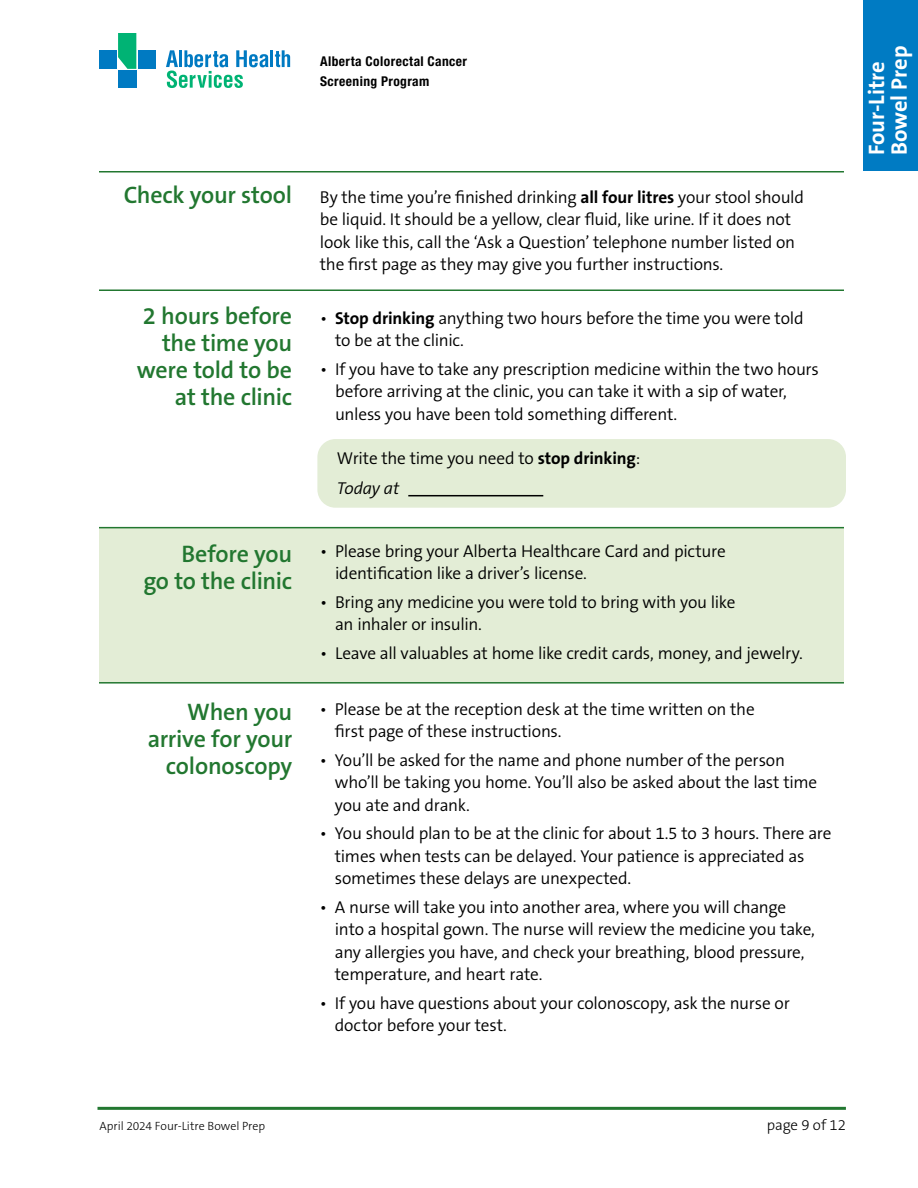
<style>
.page{position:relative;width:918px;height:1188px;background:#fff}
.page>*{position:absolute;margin:0;border:0;box-sizing:border-box;transform-origin:0 0}
.t1{font:600 24px/27px "The Sans B W6";letter-spacing:-.01em;color:#227730;text-align:right}
.t2{font:700 22.5px/22.5px "The Sans B W7";color:#fff}
.t3{font:300 17.25px/22.5px "The Sans B W4";letter-spacing:-.015em;color:#000}
.t4{font:300 15px "The Sans B W3";letter-spacing:-.005em;color:#000}
.t5{font:700 condensed 13.5px/19.5px "Helvetica Neue LT Std";letter-spacing:.03em;color:#000}
.t6{font:300 12px "The Sans B W3";color:#000}
.s1{font-family:"The Sans B W7";font-weight:700}
.s2{font-style:italic}
</style>
<div class="page">
<svg style="left:166px;top:50px;width:124px;height:38px"></svg>
<div style="left:99px;top:50px;width:17px;height:19px;background:#007ac2"></div>
<div style="left:138px;top:50px;width:17px;height:19px;background:#007ac2"></div>
<div style="left:118px;top:71px;width:18px;height:17px;background:#007ac2"></div>
<svg style="left:118px;top:33px;width:18px;height:36px"></svg>
<hr style="left:98px;top:1107px;width:748px;height:3px;background:#227730">
<div style="left:863px;top:0;width:55px;height:171px;background:#007bc3"></div>
<div style="left:99px;top:528px;width:745px;height:154px;background:#e3edd6"></div>
<hr style="left:99px;top:171px;width:745px;height:1px;background:#227730">
<hr style="left:99px;top:290px;width:745px;height:1px;background:#227730">
<hr style="left:99px;top:527px;width:745px;height:1px;background:#227730">
<hr style="left:99px;top:682px;width:745px;height:2px;background:#227730">
<div style="left:317px;top:439px;width:529px;height:69px;background:#e3edd6;border-radius:18px"></div>
<hr style="left:408px;top:495px;width:135px;height:1px;background:#000">
<h1 class="t1" style="left:124px;top:182px;width:170px">Check your stool</h1>
<h1 class="t1" style="left:137px;top:303px;width:157px">2 hours before the time you were told to be at the clinic</h1>
<h1 class="t1" style="left:143px;top:540px;width:150px">Before you<br>go to the clinic</h1>
<h1 class="t1" style="left:148px;top:698px;width:146px">When you arrive for your colonoscopy</h1>
<p class="t5" style="left:320px;top:51px;width:148px">Alberta Colorectal Cancer<br>Screening Program</p>
<h2 class="t2" style="left:866px;top:155px;width:111px;rotate:-90deg">Four-Litre<br>Bowel Prep</h2>
<p class="t3" style="left:320px;top:186px;width:486px">By the time you’re finished drinking <span class="s1">all four litres</span> your stool should be liquid. It should be a yellow, clear fluid, like urine. If it does not look like this, call the ‘Ask a Question’ telephone number listed on the first page as they may give you further instructions.</p>
<p class="t3" style="left:335px;top:307px;width:470px;text-indent:-15px">• <span class="s1">Stop drinking</span> anything two hours before the time you were told to be at the clinic.</p>
<p class="t3" style="left:335px;top:358px;width:485px;text-indent:-15px">• If you have to take any prescription medicine within the two hours before arriving at the clinic, you can take it with a sip of water, unless you have been told something different.</p>
<p class="t3" style="left:337px;top:443px;width:305px;line-height:30px">Write the time you need to <span class="s1">stop drinking</span>:<br><span class="s2">Today at</span></p>
<p class="t3" style="left:335px;top:540px;width:392px;text-indent:-15px">• Please bring your Alberta Healthcare Card and picture identification like a driver’s license.</p>
<p class="t3" style="left:335px;top:591px;width:402px;text-indent:-15px">• Bring any medicine you were told to bring with you like an inhaler or insulin.</p>
<p class="t3" style="left:320px;top:642px;width:484px">• Leave all valuables at home like credit cards, money, and jewelry.</p>
<p class="t3" style="left:335px;top:698px;width:421px;text-indent:-15px">• Please be at the reception desk at the time written on the first page of these instructions.</p>
<p class="t3" style="left:335px;top:749px;width:484px;text-indent:-15px">• You’ll be asked for the name and phone number of the person who’ll be taking you home. You’ll also be asked about the last time you ate and drank.</p>
<p class="t3" style="left:335px;top:822px;width:498px;text-indent:-15px">• You should plan to be at the clinic for about 1.5 to 3 hours. There are times when tests can be delayed. Your patience is appreciated as sometimes these delays are unexpected.</p>
<p class="t3" style="left:335px;top:896px;width:482px;text-indent:-15px">• A nurse will take you into another area, where you will change into a hospital gown. The nurse will review the medicine you take, any allergies you have, and check your breathing, blood pressure, temperature, and heart rate.</p>
<p class="t3" style="left:335px;top:992px;width:456px;text-indent:-15px">• If you have questions about your colonoscopy, ask the nurse or doctor before your test.</p>
<p class="t6" style="left:99px;top:1118px;width:167px">April 2024 Four-Litre Bowel Prep</p>
<p class="t4" style="left:767px;top:1115px;width:81px">page 9 of 12</p>
</div>
